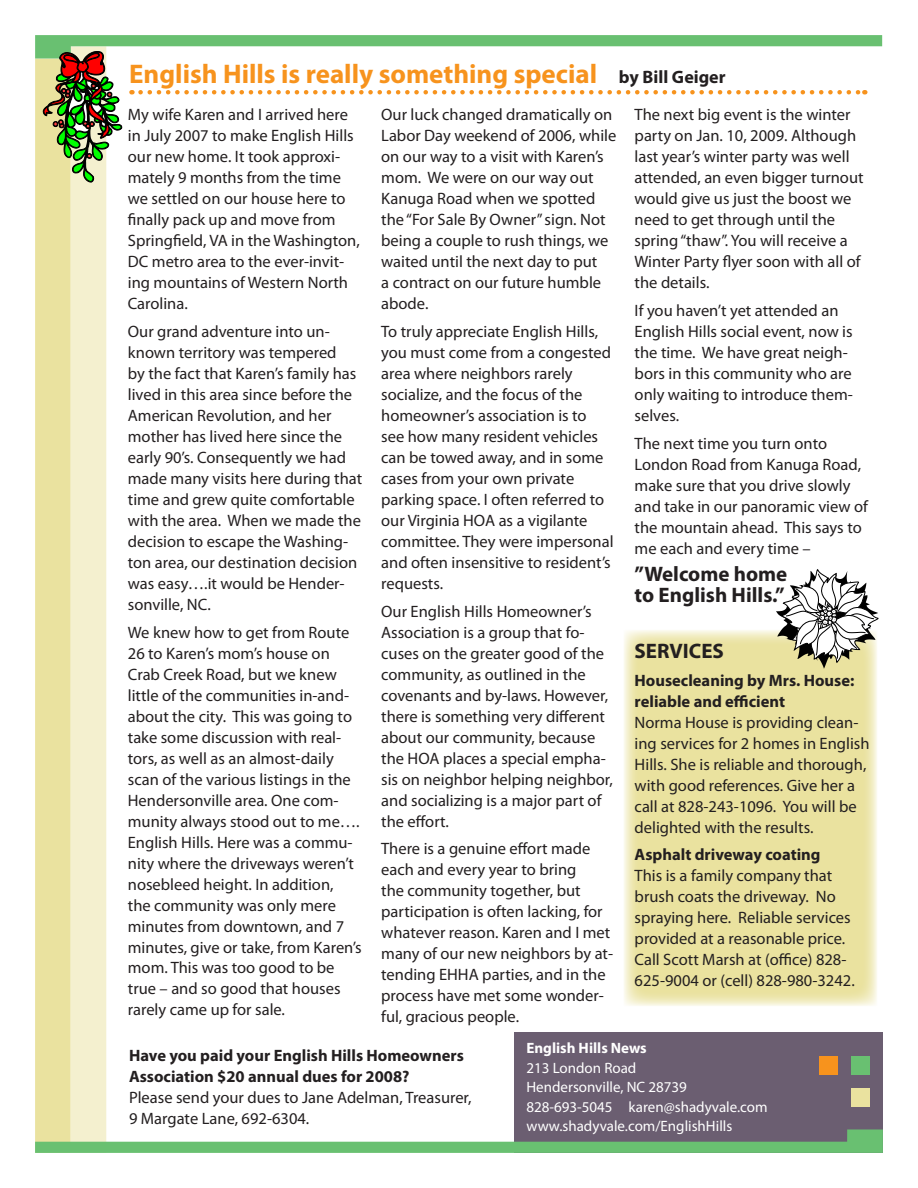
<style>
.page{position:relative;width:918px;height:1188px;background:#fff}
.page>*{position:absolute;margin:0;border:0;box-sizing:border-box;transform-origin:0 0}
.Headline{font:700 27px "Myriad Pro";color:#f7931d}
.Body{font:700 21px/21px "Myriad Pro";color:#231f20}
.Body-2{font:16.5px/21px "Myriad Pro";color:#231f20}
.Body-3{font:700 16.5px/21px "Myriad Pro";color:#231f20}
.t1{font:15px "Myriad Pro";color:#fff}
.t2{font:700 15px "Myriad Pro";color:#fff}
.s1{font-size:18px;color:#231f20}
</style>
<div class="page">
<div style="left:35px;top:59px;width:36px;height:1094px;background:#eae29f"></div>
<div style="left:71px;top:46px;width:35px;height:1107px;background:#f4f0cf"></div>
<div style="left:514px;top:1032px;width:369px;height:121px;background:#6b5e71"></div>
<div style="left:851px;top:1056px;width:18px;height:19px;background:#69c071"></div>
<div style="left:851px;top:1088px;width:18px;height:19px;background:#eae29f"></div>
<div style="left:819px;top:1056px;width:19px;height:19px;background:#f7931d"></div>
<svg style="left:35px;top:1129px;width:848px;height:24px"></svg>
<div style="left:624px;top:630px;width:253px;height:376px;background:#eae29f"></div>
<svg style="left:35px;top:35px;width:847px;height:147px"></svg>
<svg style="left:776px;top:569px;width:103px;height:100px"></svg>
<p class="Headline" style="left:129px;top:57px;width:598px">English Hills is really something special <span class="s1">by Bill Geiger</span></p>
<p class="Body-2" style="left:128px;top:104px;width:234px">My wife Karen and I arrived here in July 2007 to make English Hills our new home. It took approxi&shy;mately 9 months from the time we settled on our house here to finally pack up and move from<br>Springfield, VA in the Washington,<br>DC metro area to the ever-invit&shy;ing mountains of Western North<br>Carolina.</p>
<p class="Body-2" style="left:128px;top:320px;width:236px">Our grand adventure into un&shy;known territory was tempered<br>by the fact that Karen’s family has lived in this area since before the<br>American Revolution, and her mother has lived here since the early 90’s. Consequently we had made many visits here during that time and grew quite comfortable with the area. When we made the decision to escape the Washing&shy;ton area, our destination decision was easy….it would be Hender&shy;sonville, NC.</p>
<p class="Body-2" style="left:128px;top:621px;width:235px">We knew how to get from Route<br>26 to Karen’s mom’s house on<br>Crab Creek Road, but we knew little of the communities in-and&shy;about the city. This was going to take some discussion with real&shy;tors, as well as an almost-daily scan of the various listings in the<br>Hendersonville area. One com&shy;munity always stood out to me….<br>English Hills. Here was a commu&shy;nity where the driveways weren’t nosebleed height. In addition,<br>the community was only mere minutes from downtown, and 7 minutes, give or take, from Karen’s mom. This was too good to be true – and so good that houses rarely came up for sale.</p>
<p class="Body-2" style="left:381px;top:104px;width:237px">Our luck changed dramatically on<br>Labor Day weekend of 2006, while on our way to a visit with Karen’s mom. We were on our way out<br>Kanuga Road when we spotted the “For Sale By Owner” sign. Not being a couple to rush things, we waited until the next day to put<br>a contract on our future humble abode.</p>
<p class="Body-2" style="left:381px;top:320px;width:234px">To truly appreciate English Hills, you must come from a congested area where neighbors rarely socialize, and the focus of the homeowner’s association is to see how many resident vehicles can be towed away, and in some cases from your own private parking space. I often referred to our Virginia HOA as a vigilante committee. They were impersonal and often insensitive to resident’s requests.</p>
<p class="Body-2" style="left:381px;top:600px;width:233px">Our English Hills Homeowner’s<br>Association is a group that fo&shy;cuses on the greater good of the community, as outlined in the covenants and by-laws. However, there is something very different about our community, because the HOA places a special empha&shy;sis on neighbor helping neighbor, and socializing is a major part of the effort.</p>
<p class="Body-2" style="left:381px;top:838px;width:233px">There is a genuine effort made each and every year to bring<br>the community together, but participation is often lacking, for whatever reason. Karen and I met many of our new neighbors by at&shy;tending EHHA parties, and in the process have met some wonder&shy;ful, gracious people.</p>
<p class="Body-2" style="left:635px;top:104px;width:230px">The next big event is the winter party on Jan. 10, 2009. Although last year’s winter party was well attended, an even bigger turnout would give us just the boost we need to get through until the spring “thaw”. You will receive a<br>Winter Party flyer soon with all of the details.</p>
<p class="Body-2" style="left:635px;top:299px;width:220px">If you haven’t yet attended an<br>English Hills social event, now is the time. We have great neigh&shy;bors in this community who are only waiting to introduce them&shy;selves.</p>
<p class="Body-2" style="left:635px;top:432px;width:235px">The next time you turn onto<br>London Road from Kanuga Road, make sure that you drive slowly and take in our panoramic view of the mountain ahead. This says to me each and every time –</p>
<p class="Body" style="left:635px;top:563px;width:154px">”Welcome home to English Hills.”</p>
<p class="Body" style="left:635px;top:639px;width:91px">SERVICES</p>
<p class="Body-3" style="left:635px;top:669px;width:221px">Housecleaning by Mrs. House: reliable and efficient</p>
<p class="Body-2" style="left:635px;top:711px;width:236px">Norma House is providing clean&shy;ing services for 2 homes in English<br>Hills. She is reliable and thorough, with good references. Give her a call at 828-243-1096. You will be delighted with the results.</p>
<p class="Body-3" style="left:635px;top:844px;width:187px">Asphalt driveway coating</p>
<p class="Body-2" style="left:635px;top:865px;width:222px">This is a family company that brush coats the driveway. No spraying here. Reliable services provided at a reasonable price.<br>Call Scott Marsh at (office) 828-<br>625-9004 or (cell) 828-980-3242.</p>
<p class="Body-3" style="left:129px;top:1045px;width:336px">Have you paid your English Hills Homeowners</p>
<p class="Body-3" style="left:129px;top:1066px;width:282px">Association $20 annual dues for 2008?</p>
<p class="Body-2" style="left:129px;top:1087px;width:344px">Please send your dues to Jane Adelman, Treasurer,</p>
<p class="Body-2" style="left:129px;top:1108px;width:182px">9 Margate Lane, 692-6304.</p>
<p class="t2" style="left:526px;top:1039px;width:122px">English Hills News</p>
<p class="t1" style="left:526px;top:1059px;width:111px">213 London Road</p>
<p class="t1" style="left:526px;top:1078px;width:162px">Hendersonville, NC 28739</p>
<p class="t1" style="left:526px;top:1098px;width:243px">828-693-5045 karen@shadyvale.com</p>
<p class="t1" style="left:526px;top:1117px;width:207px">www.shadyvale.com/EnglishHills</p>
</div>
